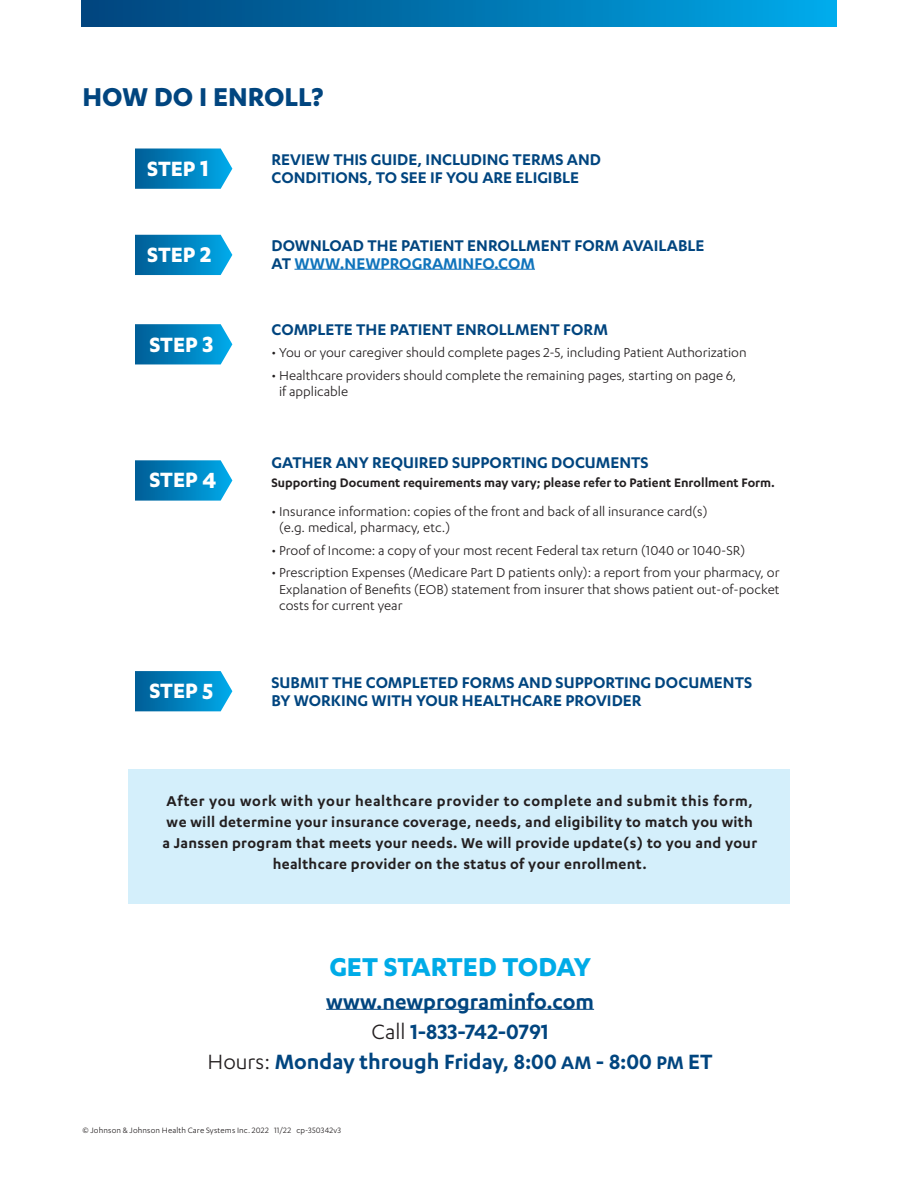
<style>
.page{position:relative;width:918px;height:1188px;background:#fff}
.page>*{position:absolute;margin:0;border:0;box-sizing:border-box;transform-origin:0 0}
.t1{font:700 30px "Karbon";letter-spacing:-.005em;color:#00abe7}
.t2{font:700 30px "Karbon";color:#01457f}
.t3{font:600 24px/30px "Karbon";color:#01457f;text-align:center}
.t4{font:700 24px "Karbon";color:#fff}
.t5{font:600 18px/18px "Karbon";color:#01457f}
.t6{font:600 16.5px/21px "Karbon";letter-spacing:.02em;color:#231f20;text-align:center}
.t7{font:15px/16.5px "Karbon";color:#231f20}
.t8{font:600 14.25px "Karbon";color:#231f20}
.t9{font:9px "Karbon";letter-spacing:.02em;color:#231f20}
.s1{font-size:25.5px}
.s2{font-size:24.75px}
.s3{color:#1074bc}
.s4{font-weight:400;color:#231f20}
.s5{font-size:21px}
</style>
<div class="page">
<svg style="left:135px;top:235px;width:97px;height:40px;background:#0e87c0"></svg>
<svg style="left:135px;top:324px;width:97px;height:40px;background:#0f88c0"></svg>
<svg style="left:135px;top:460px;width:97px;height:41px;background:#1289c1"></svg>
<svg style="left:135px;top:671px;width:97px;height:40px;background:#0e87c0"></svg>
<svg style="left:135px;top:148px;width:97px;height:41px;background:#1289c1"></svg>
<div style="left:128px;top:770px;width:662px;height:134px;background:#d4effb"></div>
<hr style="left:294px;top:269px;width:241px;height:1px;background:#1074bc">
<hr style="left:326px;top:1009px;width:268px;height:1px;background:#01457f">
<div style="left:81px;top:0;width:756px;height:27px;background:linear-gradient(to right,#00427a,#00a9e8)"></div>
<h1 class="t2" style="left:82px;top:79px;width:242px">HOW DO I ENROLL?</h1>
<h2 class="t4" style="left:147px;top:155px;width:63px">STEP <span class="s1">1</span></h2>
<h2 class="t4" style="left:147px;top:241px;width:66px">STEP <span class="s2">2</span></h2>
<h2 class="t4" style="left:149px;top:331px;width:65px">STEP <span class="s1">3</span></h2>
<h2 class="t4" style="left:149px;top:467px;width:69px">STEP <span class="s1">4</span></h2>
<h2 class="t4" style="left:149px;top:677px;width:65px">STEP <span class="s1">5</span></h2>
<p class="t5" style="left:272px;top:150px;width:331px">REVIEW THIS GUIDE, INCLUDING TERMS AND<br>CONDITIONS, TO SEE IF YOU ARE ELIGIBLE</p>
<p class="t5" style="left:272px;top:236px;width:435px">DOWNLOAD THE PATIENT ENROLLMENT FORM AVAILABLE<br>AT <span class="s3">WWW.NEWPROGRAMINFO.COM</span></p>
<p class="t5" style="left:272px;top:320px;width:338px">COMPLETE THE PATIENT ENROLLMENT FORM</p>
<p class="t7" style="left:272px;top:344px;width:477px">• You or your caregiver should complete pages 2-5, including Patient Authorization</p>
<p class="t7" style="left:279px;top:367px;width:459px;text-indent:-8px">• Healthcare providers should complete the remaining pages, starting on page 6, if applicable</p>
<p class="t5" style="left:272px;top:453px;width:379px">GATHER ANY REQUIRED SUPPORTING DOCUMENTS</p>
<p class="t8" style="left:272px;top:475px;width:505px">Supporting Document requirements may vary; please refer to Patient Enrollment Form.</p>
<p class="t7" style="left:279px;top:503px;width:430px;text-indent:-8px">• Insurance information: copies of the front and back of all insurance card(s) (e.g. medical, pharmacy, etc.)</p>
<p class="t7" style="left:272px;top:542px;width:475px">• Proof of Income: a copy of your most recent Federal tax return (1040 or 1040-SR)</p>
<p class="t7" style="left:279px;top:564px;width:502px;text-align:justify;text-indent:-8px">• Prescription Expenses (Medicare Part D patients only): a report from your pharmacy, or Explanation of Benefits (EOB) statement from insurer that shows patient out-of-pocket costs for current year</p>
<p class="t5" style="left:272px;top:672px;width:482px">SUBMIT THE COMPLETED FORMS AND SUPPORTING DOCUMENTS<br>BY WORKING WITH YOUR HEALTHCARE PROVIDER</p>
<p class="t6" style="left:162px;top:790px;width:596px">After you work with your healthcare provider to complete and submit this form, we will determine your insurance coverage, needs, and eligibility to match you with a Janssen program that meets your needs. We will provide update(s) to you and your healthcare provider on the status of your enrollment.</p>
<h1 class="t1" style="left:329px;top:950px;width:263px">GET STARTED TODAY</h1>
<h2 class="t3" style="left:207px;top:986px;width:507px">www.newprograminfo.com<br><span class="s4">Call</span> 1-833-742-0791<br><span class="s4">Hours:</span> Monday through Friday, 8:00 <span class="s5">AM</span> - 8:00 <span class="s5">PM</span> ET</h2>
<p class="t9" style="left:82px;top:1125px;width:260px">© Johnson &amp; Johnson Health Care Systems Inc. 2022 11/22 cp-350342v3</p>
</div>
